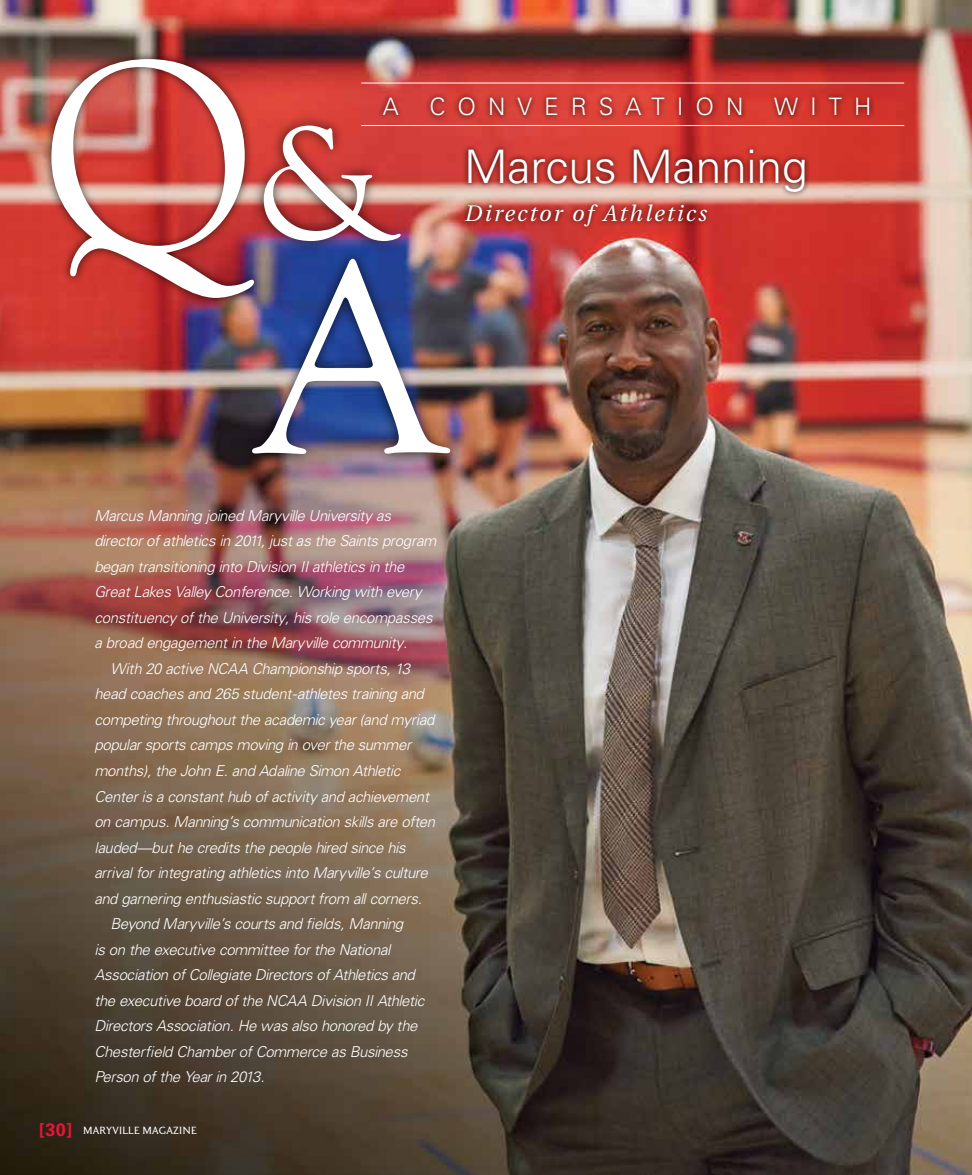
<style>
.page{position:relative;width:972px;height:1175px;background:#fff}
.page>*{position:absolute;margin:0;border:0;box-sizing:border-box;transform-origin:0 0}
.t1{font:280.05px "Goudy Old Style T";color:#fff}
.t2{font:168.9px "Goudy Old Style T";color:#fff}
.t3{font:300 46.2px "Univers";letter-spacing:-.005em;color:#fff}
.t4{font:300 24px "Univers";letter-spacing:.5em;color:#fff}
.t5{font:italic 22.5px "Utopia";letter-spacing:.1em;color:#fff}
.t6{font:italic 300 15px "Univers";letter-spacing:-.03em;color:#fff}
.t7{font:12px "Grant Avenue";letter-spacing:.02em;color:#fff}
.s1{font-family:"Univers";font-weight:700;font-size:18px;color:#e31837}
</style>
<div class="page">
<img style="left:0;top:0;width:972px;height:1174px">
<div style="left:42px;top:49px;width:221px;height:258px;background:#000;opacity:.75"></div>
<div style="left:241px;top:247px;width:221px;height:219px;background:#000;opacity:.75"></div>
<div style="left:252px;top:114px;width:160px;height:139px;background:#000;opacity:.75"></div>
<div style="left:377px;top:92px;width:498px;height:30px;background:#000;opacity:.95"></div>
<hr style="left:361px;top:125px;width:543px;height:1px;background:#fff">
<hr style="left:361px;top:83px;width:543px;height:1px;background:#fff">
<div style="left:460px;top:144px;width:351px;height:88px;background:#000;opacity:.85"></div>
<h1 class="t1" style="left:40px;top:4px;width:217px">Q</h1>
<h3 class="t4" style="left:383px;top:92px;width:18px">A</h3>
<h3 class="t4" style="left:429px;top:92px;width:316px">CONVERSATION</h3>
<h3 class="t4" style="left:774px;top:92px;width:99px">WITH</h3>
<h3 class="t3" style="left:464px;top:139px;width:345px">Marcus Manning</h3>
<h3 class="t5" style="left:464px;top:201px;width:243px">Director of Athletics</h3>
<h2 class="t2" style="left:258px;top:92px;width:145px">&amp;</h2>
<h1 class="t1" style="left:258px;top:207px;width:188px">A</h1>
<p class="t6" style="left:94px;top:506px;width:298px">Marcus Manning joined Maryville University as</p>
<p class="t6" style="left:94px;top:532px;width:344px">director of athletics in 2011, just as the Saints program</p>
<p class="t6" style="left:94px;top:557px;width:311px">began transitioning into Division II athletics in the</p>
<p class="t6" style="left:94px;top:583px;width:329px">Great Lakes Valley Conference. Working with every</p>
<p class="t6" style="left:94px;top:608px;width:340px">constituency of the University, his role encompasses</p>
<p class="t6" style="left:94px;top:634px;width:315px">a broad engagement in the Maryville community.</p>
<p class="t6" style="left:111px;top:659px;width:301px">With 20 active NCAA Championship sports, 13</p>
<p class="t6" style="left:94px;top:685px;width:331px">head coaches and 265 student-athletes training and</p>
<p class="t6" style="left:94px;top:710px;width:342px">competing throughout the academic year (and myriad</p>
<p class="t6" style="left:94px;top:736px;width:318px">popular sports camps moving in over the summer</p>
<p class="t6" style="left:94px;top:761px;width:307px">months), the John E. and Adaline Simon Athletic</p>
<p class="t6" style="left:94px;top:787px;width:336px">Center is a constant hub of activity and achievement</p>
<p class="t6" style="left:94px;top:812px;width:342px">on campus. Manning’s communication skills are often</p>
<p class="t6" style="left:94px;top:838px;width:313px">lauded—but he credits the people hired since his</p>
<p class="t6" style="left:94px;top:863px;width:335px">arrival for integrating athletics into Maryville’s culture</p>
<p class="t6" style="left:94px;top:889px;width:329px">and garnering enthusiastic support from all corners.</p>
<p class="t6" style="left:111px;top:914px;width:294px">Beyond Maryville’s courts and fields, Manning</p>
<p class="t6" style="left:94px;top:940px;width:298px">is on the executive committee for the National</p>
<p class="t6" style="left:94px;top:965px;width:322px">Association of Collegiate Directors of Athletics and</p>
<p class="t6" style="left:94px;top:991px;width:331px">the executive board of the NCAA Division II Athletic</p>
<p class="t6" style="left:94px;top:1016px;width:325px">Directors Association. He was also honored by the</p>
<p class="t6" style="left:94px;top:1042px;width:315px">Chesterfield Chamber of Commerce as Business</p>
<p class="t6" style="left:94px;top:1067px;width:172px">Person of the Year in 2013.</p>
<p class="t7" style="left:39px;top:1124px;width:159px"><span class="s1">[30]</span> MARYVILLE MAGAZINE</p>
</div>
